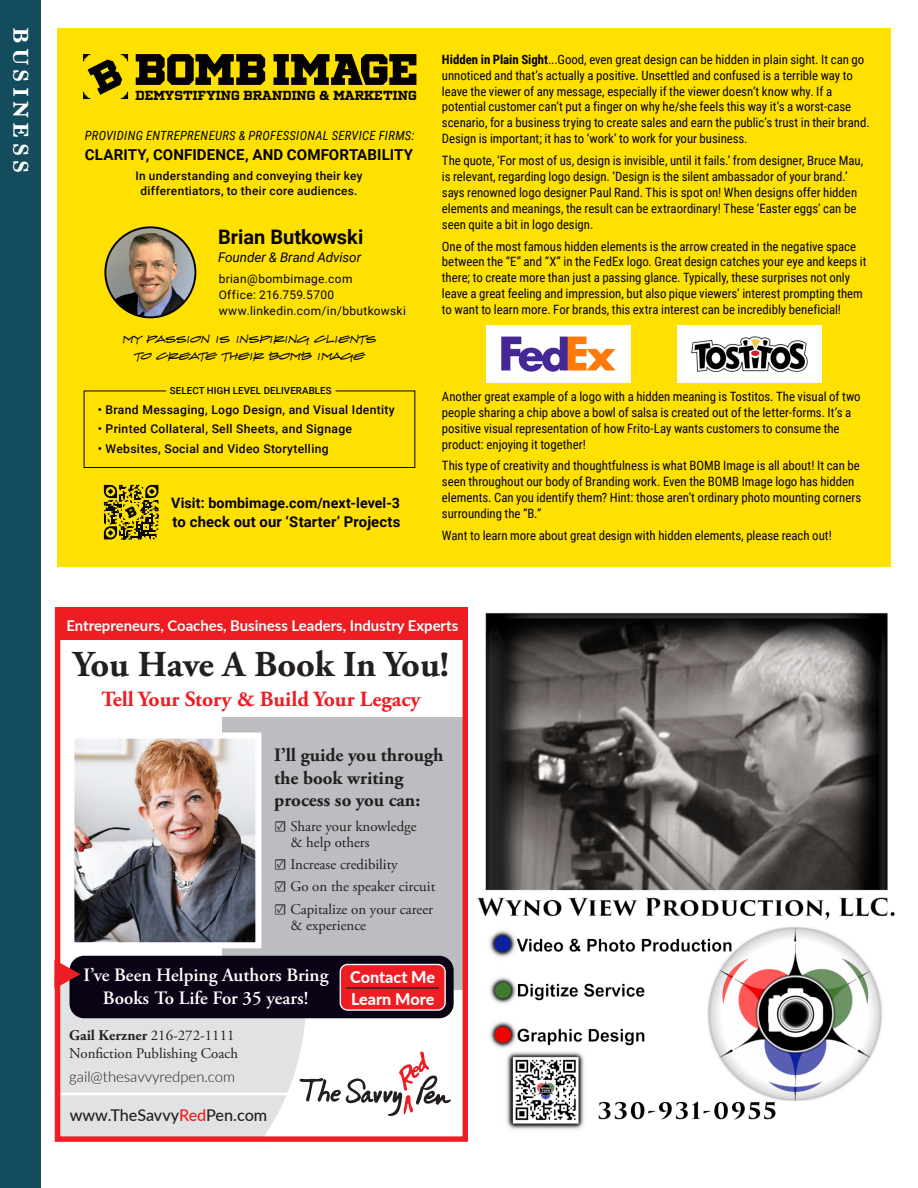
<style>
.page{position:relative;width:918px;height:1188px;background:#fff}
.page>*{position:absolute;margin:0;border:0;box-sizing:border-box;transform-origin:0 0}
.t1{font:700 36.45px "Adobe Garamond Pro";color:#231f20}
.t2{font:700 22.5px "Marion";letter-spacing:.2em;color:#fff}
.t3{font:700 21.6px "Adobe Garamond Pro";color:#ee1d23}
.t4{font:700 19.95px "Roboto";color:#040101}
.t5{font:700 18.9px/22.6px "Adobe Garamond Pro";color:#231f20}
.t6{font:600 18.9px/22.6px "Adobe Garamond Pro";color:#fff;text-align:center}
.t7{font:500 16.2px "Lato";letter-spacing:-.005em;color:#231f20}
.t8{font:800 16.2px/21.6px "Lato";color:#fff}
.t9{font:700 15.15px "Roboto";letter-spacing:.005em;color:#040101}
.t10{font:14.85px/16.2px "Adobe Garamond Pro";color:#231f20}
.t11{font:700 14.85px "Lato";color:#fff}
.t12{font:700 14.85px "Roboto";letter-spacing:.01em;color:#040101}
.t13{font:300 14.85px "Lato";color:#231f20}
.t14{font:700 14.25px "Roboto";letter-spacing:.01em;color:#040101}
.t15{font:italic 13.5px "Roboto";letter-spacing:-.005em;color:#040101}
.t16{font:12.9px/15.9px "Roboto Condensed";letter-spacing:-.005em;color:#040101}
.t17{font:italic 12.75px "Roboto Condensed";letter-spacing:.02em;color:#040101}
.t18{font:500 12.15px "Roboto";letter-spacing:.025em;color:#040101}
.t19{font:12px/15.6px "Roboto";letter-spacing:.03em;color:#040101}
.t20{font:500 11.85px/15.5px "Roboto";letter-spacing:.025em;color:#040101;text-align:center}
.t21{font:700 11.55px "Winner";letter-spacing:.01em;color:#040101}
.t22{font:italic 10.05px/17.1px "Prov Architect NDP";letter-spacing:.055em;color:#040101;text-align:center}
.t23{font:500 9.75px "Roboto";letter-spacing:.01em;color:#040101}
.s1{font-weight:700}
.s2{font-family:"Minion Pro"}
.s3{color:#ee1d23}
</style>
<div class="page">
<div style="left:0;top:0;width:40px;height:1188px;background:#134c5c"></div>
<div style="left:57px;top:28px;width:834px;height:539px;background:#ffe101"></div>
<svg style="left:83px;top:54px;width:45px;height:45px"></svg>
<svg style="left:274px;top:54px;width:142px;height:31px"></svg>
<svg style="left:136px;top:54px;width:129px;height:31px"></svg>
<svg style="left:83px;top:390px;width:332px;height:78px"></svg>
<img style="left:105px;top:227px;width:90px;height:90px;border-radius:45px">
<div style="left:104px;top:226px;width:92px;height:92px;border:2px solid #040101;border-radius:50%"></div>
<svg style="left:103px;top:484px;width:56px;height:56px"></svg>
<svg style="left:104px;top:485px;width:13px;height:13px"></svg>
<svg style="left:145px;top:485px;width:13px;height:13px"></svg>
<svg style="left:104px;top:526px;width:13px;height:13px"></svg>
<img style="left:123px;top:504px;width:17px;height:17px">
<img style="left:486px;top:325px;width:144px;height:58px">
<img style="left:678px;top:325px;width:144px;height:58px">
<img style="left:477px;top:613px;width:418px;height:517px">
<div style="left:222px;top:717px;width:246px;height:273px;background:#bcbdc0"></div>
<div style="left:55px;top:607px;width:413px;height:32px;background:#ee1d23"></div>
<img style="left:75px;top:740px;width:179px;height:201px">
<div style="left:68px;top:733px;width:193px;height:215px;border:6px solid #fff"></div>
<div style="left:70px;top:956px;width:384px;height:62px;background:#0a0215;border-radius:15px"></div>
<svg style="left:54px;top:960px;width:397px;height:182px"></svg>
<hr style="left:346px;top:987px;width:93px;height:2px;background:#231f20">
<div style="left:55px;top:607px;width:413px;height:535px;border:5px solid #ee1d23"></div>
<p class="t2" style="left:34px;top:27px;width:147px;rotate:90deg">BUSINESS</p>
<p class="t21" style="left:135px;top:87px;width:283px">DEMYSTIFYING BRANDING &amp; MARKETING</p>
<p class="t17" style="left:85px;top:126px;width:331px">PROVIDING ENTREPRENEURS &amp; PROFESSIONAL SERVICE FIRMS:</p>
<p class="t9" style="left:85px;top:144px;width:330px">CLARITY, CONFIDENCE, AND COMFORTABILITY</p>
<p class="t20" style="left:136px;top:167px;width:229px">In understanding and conveying their key differentiators, to their core audiences.</p>
<p class="t4" style="left:218px;top:223px;width:147px">Brian Butkowski</p>
<p class="t15" style="left:218px;top:247px;width:145px">Founder &amp; Brand Advisor</p>
<p class="t19" style="left:219px;top:271px;width:189px">brian@bombimage.com<br>Office: 216.759.5700 www.linkedin.com/in/bbutkowski</p>
<p class="t22" style="left:123px;top:331px;width:255px">MY PASSION IS INSPIRING CLIENTS<br>TO CREATE THEIR BOMB IMAGE</p>
<p class="t23" style="left:170px;top:383px;width:163px">SELECT HIGH LEVEL DELIVERABLES</p>
<p class="t18" style="left:98px;top:401px;width:299px">• Brand Messaging, Logo Design, and Visual Identity</p>
<p class="t18" style="left:98px;top:420px;width:256px">• Printed Collateral, Sell Sheets, and Signage</p>
<p class="t18" style="left:98px;top:440px;width:232px">• Websites, Social and Video Storytelling</p>
<p class="t14" style="left:171px;top:493px;width:230px">Visit: bombimage.com/next-level-3</p>
<p class="t12" style="left:173px;top:511px;width:229px">to check out our ‘Starter’ Projects</p>
<p class="t16" style="left:442px;top:51px;width:429px"><span class="s1">Hidden in Plain Sight</span>...Good, even great design can be hidden in plain sight. It can go unnoticed and that’s actually a positive. Unsettled and confused is a terrible way to leave the viewer of any message, especially if the viewer doesn’t know why. If a potential customer can’t put a finger on why he/she feels this way it’s a worst-case scenario, for a business trying to create sales and earn the public’s trust in their brand.<br>Design is important; it has to ‘work’ to work for your business.</p>
<p class="t16" style="left:442px;top:152px;width:423px">The quote, ‘For most of us, design is invisible, until it fails.’ from designer, Bruce Mau, is relevant, regarding logo design. ‘Design is the silent ambassador of your brand.’ says renowned logo designer Paul Rand. This is spot on! When designs offer hidden elements and meanings, the result can be extraordinary! These ‘Easter eggs’ can be seen quite a bit in logo design.</p>
<p class="t16" style="left:442px;top:238px;width:426px">One of the most famous hidden elements is the arrow created in the negative space between the “E” and “X” in the FedEx logo. Great design catches your eye and keeps it there; to create more than just a passing glance. Typically, these surprises not only leave a great feeling and impression, but also pique viewers’ interest prompting them to want to learn more. For brands, this extra interest can be incredibly beneficial!</p>
<p class="t16" style="left:442px;top:388px;width:420px">Another great example of a logo with a hidden meaning is Tostitos. The visual of two people sharing a chip above a bowl of salsa is created out of the letter-forms. It’s a positive visual representation of how Frito-Lay wants customers to consume the product: enjoying it together!</p>
<p class="t16" style="left:442px;top:457px;width:421px">This type of creativity and thoughtfulness is what BOMB Image is all about! It can be seen throughout our body of Branding work. Even the BOMB Image logo has hidden elements. Can you identify them? Hint: those aren’t ordinary photo mounting corners surrounding the “B.”</p>
<p class="t16" style="left:442px;top:527px;width:391px">Want to learn more about great design with hidden elements, please reach out!</p>
<p class="t11" style="left:67px;top:615px;width:393px">Entrepreneurs, Coaches, Business Leaders, Industry Experts</p>
<p class="t1" style="left:73px;top:643px;width:378px">You Have A Book In You!</p>
<p class="t3" style="left:101px;top:686px;width:321px">Tell Your Story &amp; Build Your Legacy</p>
<p class="t5" style="left:274px;top:744px;width:171px">I’ll guide you through the book writing process so you can:</p>
<p class="t10" style="left:290px;top:818px;width:128px;text-indent:-16px"><span class="s2">☑</span> Share your knowledge &amp; help others</p>
<p class="t10" style="left:274px;top:857px;width:125px"><span class="s2">☑</span> Increase credibility</p>
<p class="t10" style="left:274px;top:879px;width:163px"><span class="s2">☑</span> Go on the speaker circuit</p>
<p class="t10" style="left:290px;top:901px;width:144px;text-indent:-16px"><span class="s2">☑</span> Capitalize on your career &amp; experience</p>
<p class="t6" style="left:83px;top:964px;width:247px">I’ve Been Helping Authors Bring<br>Books To Life For 35 years!</p>
<p class="t10" style="left:69px;top:1027px;width:170px;line-height:17.9px"><span class="s1">Gail Kerzner</span> 216-272-1111<br>Nonfiction Publishing Coach</p>
<p class="t13" style="left:69px;top:1066px;width:167px">gail@thesavvyredpen.com</p>
<p class="t7" style="left:70px;top:1103px;width:199px">www.TheSavvy<span class="s3">Red</span>Pen.com</p>
<p class="t8" style="left:350px;top:966px;width:86px">Contact Me<br>Learn More</p>
</div>
